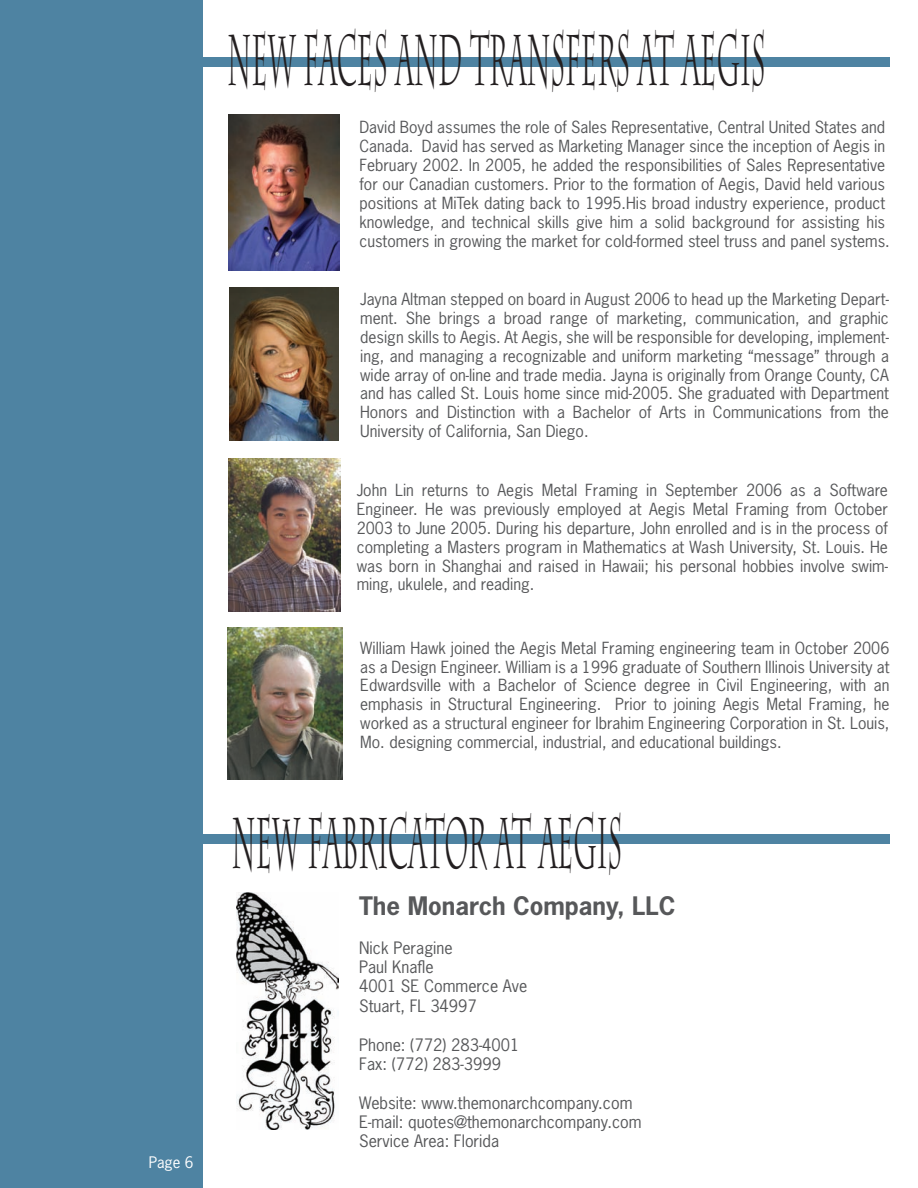
<style>
.page{position:relative;width:918px;height:1188px;background:#fff}
.page>*{position:absolute;margin:0;border:0;box-sizing:border-box;transform-origin:0 0}
.t1{font:71.4px "Charlemagne Std";color:#231f20;scale:.36 1}
.t2{font:700 24px "News Gothic Std";color:#57585a}
.t3{font:16.2px/19.4px "News Gothic Std";color:#57585a}
.t4{font:15.75px/18.9px "News Gothic Std";color:#57585a;text-align:justify}
.t5{font:15px "News Gothic Std";color:#fff}
</style>
<div class="page">
<div style="left:0;top:0;width:203px;height:1188px;background:#4e83a2"></div>
<img style="left:228px;top:115px;width:112px;height:156px">
<div style="left:107px;top:57px;width:783px;height:9px;background:#4e83a2"></div>
<div style="left:195px;top:835px;width:695px;height:9px;background:#4e83a2"></div>
<img style="left:229px;top:288px;width:110px;height:152px">
<img style="left:237px;top:892px;width:102px;height:237px">
<img style="left:229px;top:459px;width:111px;height:152px">
<img style="left:228px;top:628px;width:115px;height:152px">
<p class="t5" style="left:149px;top:1154px;width:46px">Page 6</p>
<h1 class="t1" style="left:227px;top:19px;width:1497px">NEW FACES AND TRANSFERS AT AEGIS</h1>
<p class="t4" style="left:359px;top:118px;width:532px;text-align:left">David Boyd assumes the role of Sales Representative, Central United States and Canada. David has served as Marketing Manager since the inception of Aegis in February 2002. In 2005, he added the responsibilities of Sales Representative for our Canadian customers. Prior to the formation of Aegis, David held various positions at MiTek dating back to 1995.His broad industry experience, product knowledge, and technical skills give him a solid background for assisting his customers in growing the market for cold-formed steel truss and panel systems.</p>
<p class="t4" style="left:360px;top:290px;width:530px">Jayna Altman stepped on board in August 2006 to head up the Marketing Depart&shy;ment. She brings a broad range of marketing, communication, and graphic design skills to Aegis. At Aegis, she will be responsible for developing, implement&shy;ing, and managing a recognizable and uniform marketing “message” through a wide array of on-line and trade media. Jayna is originally from Orange County, CA and has called St. Louis home since mid-2005. She graduated with Department Honors and Distinction with a Bachelor of Arts in Communications from the University of California, San Diego.</p>
<p class="t4" style="left:357px;top:481px;width:533px">John Lin returns to Aegis Metal Framing in September 2006 as a Software Engineer. He was previously employed at Aegis Metal Framing from October 2003 to June 2005. During his departure, John enrolled and is in the process of completing a Masters program in Mathematics at Wash University, St. Louis. He was born in Shanghai and raised in Hawaii; his personal hobbies involve swim&shy;ming, ukulele, and reading.</p>
<p class="t4" style="left:360px;top:639px;width:531px">William Hawk joined the Aegis Metal Framing engineering team in October 2006 as a Design Engineer. William is a 1996 graduate of Southern Illinois University at Edwardsville with a Bachelor of Science degree in Civil Engineering, with an emphasis in Structural Engineering. Prior to joining Aegis Metal Framing, he worked as a structural engineer for Ibrahim Engineering Corporation in St. Louis, Mo. designing commercial, industrial, and educational buildings.</p>
<h1 class="t1" style="left:232px;top:802px;width:1086px">NEW FABRICATOR AT AEGIS</h1>
<h2 class="t2" style="left:359px;top:893px;width:318px">The Monarch Company, LLC</h2>
<p class="t3" style="left:359px;top:938px;width:170px">Nick Peragine<br>Paul Knafle<br>4001 SE Commerce Ave<br>Stuart, FL 34997</p>
<p class="t3" style="left:359px;top:1035px;width:162px">Phone: (772) 283-4001<br>Fax: (772) 283-3999</p>
<p class="t3" style="left:359px;top:1093px;width:284px">Website: www.themonarchcompany.com<br>E-mail: quotes@themonarchcompany.com<br>Service Area: Florida</p>
</div>
